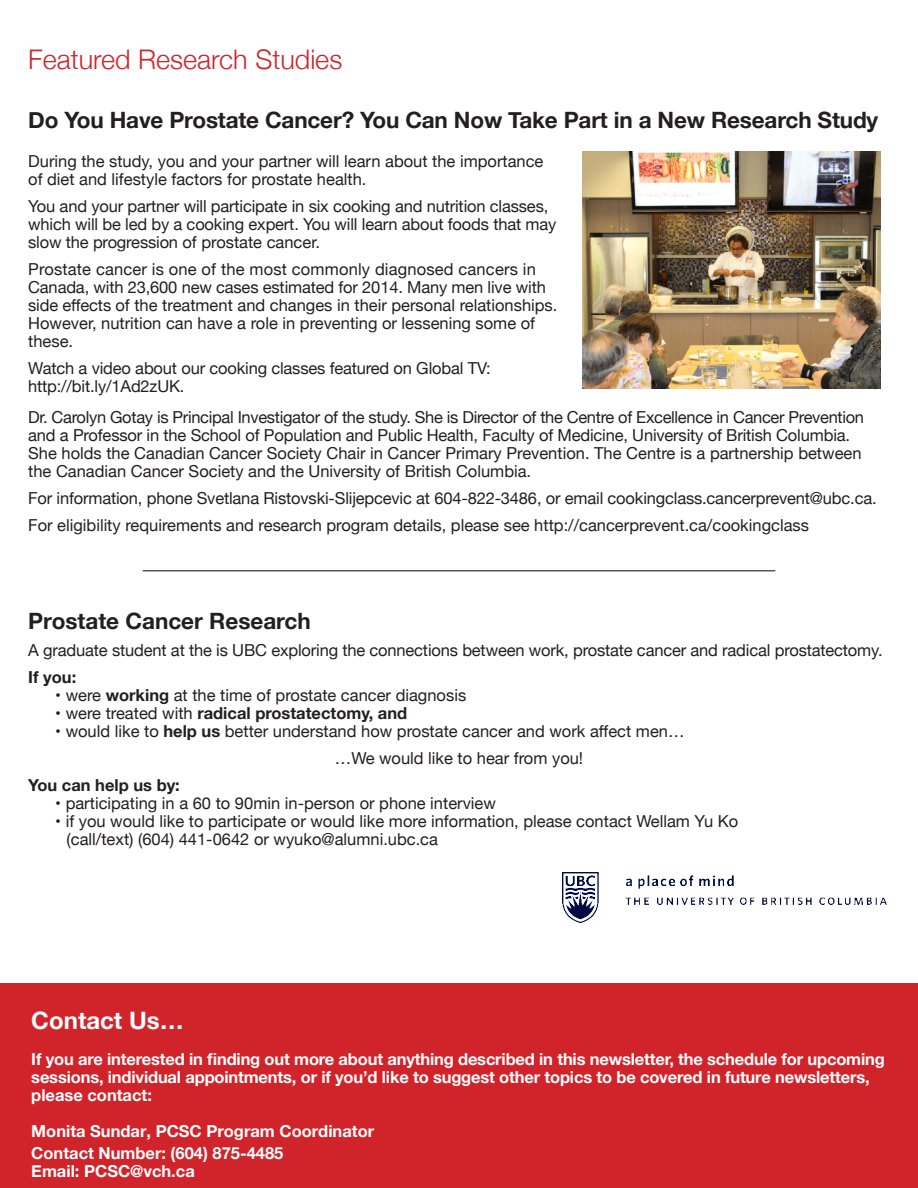
<style>
.page{position:relative;width:918px;height:1188px;background:#fff}
.page>*{position:absolute;margin:0;border:0;box-sizing:border-box;transform-origin:0 0}
.t1{font:300 27px "Helvetica Neue";color:#d1232a}
.t2{font:700 24px "Helvetica Neue";color:#fff}
.t3{font:700 22.5px "Helvetica Neue";letter-spacing:-.005em;color:#231f20}
.t4{font:16.5px/18px "Helvetica Neue";color:#231f20}
.t5{font:700 16.5px/18px "Helvetica Neue";letter-spacing:-.01em;color:#fff}
.t6{font:16.5px/18px "Helvetica Neue";letter-spacing:-.02em;color:#231f20}
.t7{font:700 16.5px "Helvetica Neue";color:#231f20}
.s1{font-weight:700}
.s2{font-weight:400}
</style>
<div class="page">
<div style="left:0;top:984px;width:918px;height:204px;background:#d1232a"></div>
<img style="left:563px;top:872px;width:324px;height:50px">
<hr style="left:143px;top:570px;width:632px;height:2px;background:#57585a">
<img style="left:582px;top:151px;width:298px;height:238px">
<p class="t1" style="left:28px;top:38px;width:316px">Featured Research Studies</p>
<p class="t3" style="left:28px;top:102px;width:851px">Do You Have Prostate Cancer? You Can Now Take Part in a New Research Study</p>
<p class="t4" style="left:28px;top:153px;width:517px">During the study, you and your partner will learn about the importance of diet and lifestyle factors for prostate health.</p>
<p class="t4" style="left:28px;top:198px;width:530px">You and your partner will participate in six cooking and nutrition classes, which will be led by a cooking expert. You will learn about foods that may slow the progression of prostate cancer.</p>
<p class="t4" style="left:28px;top:261px;width:509px">Prostate cancer is one of the most commonly diagnosed cancers in</p>
<p class="t4" style="left:28px;top:279px;width:519px">Canada, with 23,600 new cases estimated for 2014. Many men live with</p>
<p class="t4" style="left:28px;top:297px;width:531px">side effects of the treatment and changes in their personal relationships.<br>However, nutrition can have a role in preventing or lessening some of these.</p>
<p class="t4" style="left:28px;top:360px;width:464px">Watch a video about our cooking classes featured on Global TV: http://bit.ly/1Ad2zUK.</p>
<p class="t6" style="left:28px;top:409px;width:837px">Dr. Carolyn Gotay is Principal Investigator of the study. She is Director of the Centre of Excellence in Cancer Prevention and a Professor in the School of Population and Public Health, Faculty of Medicine, University of British Columbia.</p>
<p class="t4" style="left:28px;top:445px;width:835px">She holds the Canadian Cancer Society Chair in Cancer Primary Prevention. The Centre is a partnership between</p>
<p class="t4" style="left:28px;top:463px;width:505px">the Canadian Cancer Society and the University of British Columbia.</p>
<p class="t4" style="left:28px;top:490px;width:850px">For information, phone Svetlana Ristovski-Slijepcevic at 604-822-3486, or email cookingclass.cancerprevent@ubc.ca.</p>
<p class="t4" style="left:28px;top:517px;width:782px">For eligibility requirements and research program details, please see http://cancerprevent.ca/cookingclass</p>
<p class="t3" style="left:28px;top:603px;width:284px">Prostate Cancer Research</p>
<p class="t4" style="left:28px;top:642px;width:856px">A graduate student at the is UBC exploring the connections between work, prostate cancer and radical prostatectomy.</p>
<p class="t7" style="left:28px;top:664px;width:49px">If you:</p>
<p class="t4" style="left:55px;top:687px;width:412px">• were <span class="s1">working</span> at the time of prostate cancer diagnosis</p>
<p class="t7" style="left:55px;top:700px;width:353px"><span class="s2">• were treated with</span> radical prostatectomy, and</p>
<p class="t4" style="left:55px;top:723px;width:631px">• would like to <span class="s1">help us</span> better understand how prostate cancer and work affect men…</p>
<p class="t4" style="left:335px;top:750px;width:250px">…We would like to hear from you!</p>
<p class="t7" style="left:28px;top:772px;width:153px">You can help us by:</p>
<p class="t4" style="left:55px;top:795px;width:442px">• participating in a 60 to 90min in-person or phone interview</p>
<p class="t4" style="left:55px;top:813px;width:684px">• if you would like to participate or would like more information, please contact Wellam Yu Ko</p>
<p class="t4" style="left:67px;top:831px;width:373px">(call/text) (604) 441-0642 or wyuko@alumni.ubc.ca</p>
<p class="t2" style="left:31px;top:1001px;width:154px">Contact Us…</p>
<p class="t5" style="left:31px;top:1050px;width:855px">If you are interested in finding out more about anything described in this newsletter, the schedule for upcoming sessions, individual appointments, or if you’d like to suggest other topics to be covered in future newsletters, please contact:</p>
<p class="t5" style="left:31px;top:1122px;width:344px">Monita Sundar, PCSC Program Coordinator</p>
<p class="t5" style="left:31px;top:1145px;width:254px">Contact Number: (604) 875-4485</p>
<p class="t5" style="left:31px;top:1163px;width:165px">Email: PCSC@vch.ca</p>
</div>
